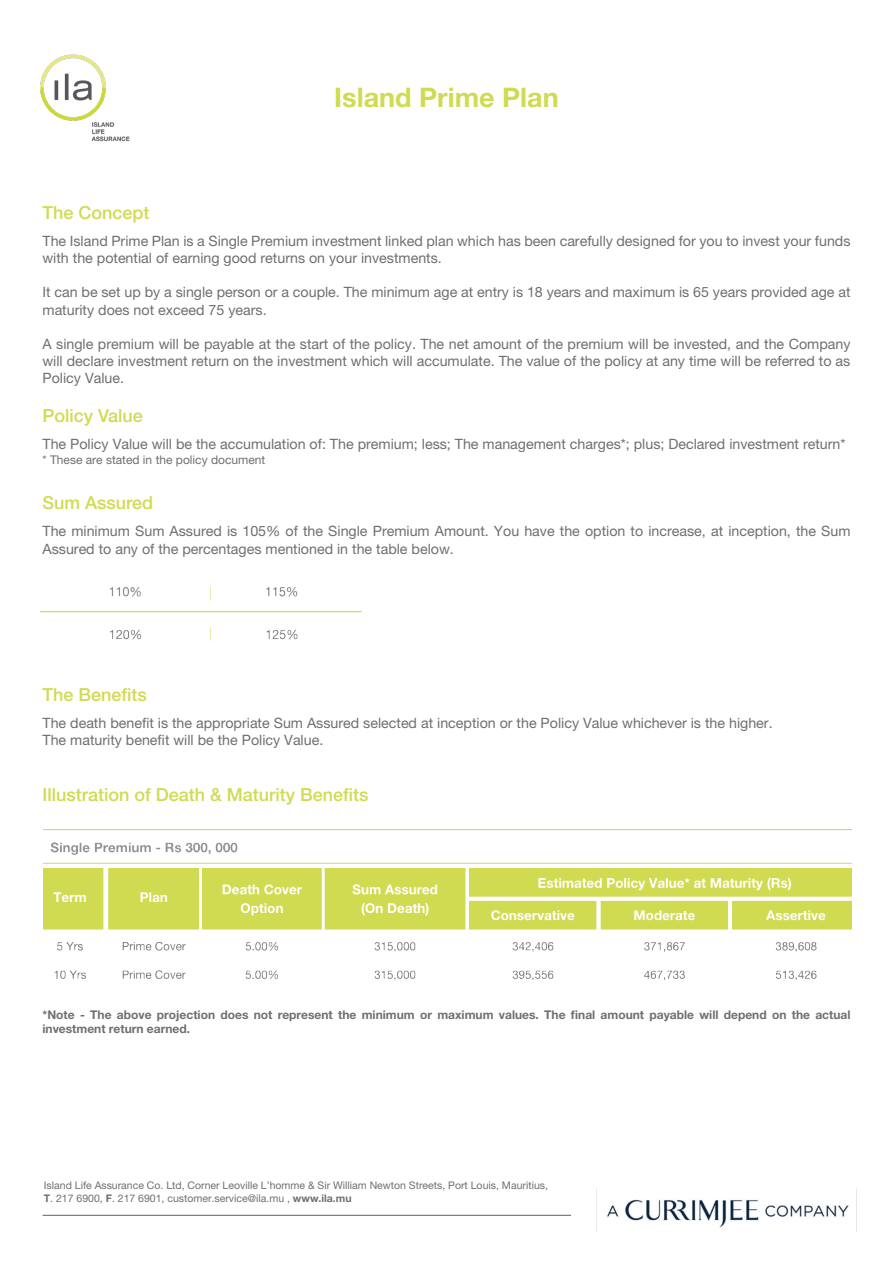
<style>
.page{position:relative;width:893px;height:1263px;background:#fff}
.page>*{position:absolute;margin:0;border:0;box-sizing:border-box;transform-origin:0 0}
.t1{font:700 27px "Helvetica Neue LT Pro";color:#d0db51}
.t2{font:500 18px "Helvetica Neue LT Pro";color:#d0db51}
.t3{font:14.25px/17.1px "Helvetica Neue LT Pro";color:#6f6f6f}
.t4{font:700 12px/14.4px "Helvetica Neue LT Pro";color:#6f6f6f}
.t5{font:12px "Helvetica Neue LT Pro";color:#6f6f6f}
.t6{font:10.5px "Helvetica Neue LT Pro";color:#6f6f6f}
.s1{font-weight:700}
</style>
<div class="page">
<img style="left:596px;top:1188px;width:261px;height:44px">
<hr style="left:43px;top:1215px;width:528px;height:1px;background:#5e5f5f">
<img style="left:40px;top:588px;width:321px;height:53px">
<img style="left:44px;top:830px;width:808px;height:151px">
<img style="left:40px;top:54px;width:90px;height:88px">
<p class="t2" style="left:43px;top:202px;width:109px">The Concept</p>
<p class="t1" style="left:334px;top:81px;width:226px">Island Prime Plan</p>
<p class="t3" style="left:43px;top:232px;width:809px">The Island Prime Plan is a Single Premium investment linked plan which has been carefully designed for you to invest your funds with the potential of earning good returns on your investments.</p>
<p class="t3" style="left:43px;top:284px;width:809px">It can be set up by a single person or a couple. The minimum age at entry is 18 years and maximum is 65 years provided age at maturity does not exceed 75 years.</p>
<p class="t3" style="left:43px;top:335px;width:809px;text-align:justify">A single premium will be payable at the start of the policy. The net amount of the premium will be invested, and the Company will declare investment return on the investment which will accumulate. The value of the policy at any time will be referred to as Policy Value.</p>
<p class="t2" style="left:43px;top:405px;width:102px">Policy Value</p>
<p class="t3" style="left:43px;top:435px;width:804px">The Policy Value will be the accumulation of: The premium; less; The management charges*; plus; Declared investment return*</p>
<p class="t5" style="left:43px;top:452px;width:224px">* These are stated in the policy document</p>
<p class="t2" style="left:43px;top:492px;width:112px">Sum Assured</p>
<p class="t3" style="left:43px;top:523px;width:809px">The minimum Sum Assured is 105% of the Single Premium Amount. You have the option to increase, at inception, the Sum<br>Assured to any of the percentages mentioned in the table below.</p>
<p class="t2" style="left:43px;top:684px;width:106px">The Benefits</p>
<p class="t3" style="left:43px;top:714px;width:732px">The death benefit is the appropriate Sum Assured selected at inception or the Policy Value whichever is the higher.</p>
<p class="t3" style="left:43px;top:731px;width:282px">The maturity benefit will be the Policy Value.</p>
<p class="t2" style="left:43px;top:783px;width:328px">Illustration of Death &amp; Maturity Benefits</p>
<p class="t4" style="left:43px;top:1007px;width:809px">*Note - The above projection does not represent the minimum or maximum values. The final amount payable will depend on the actual investment return earned.</p>
<p class="t6" style="left:44px;top:1179px;width:506px">Island Life Assurance Co. Ltd, Corner Leoville L’homme &amp; Sir William Newton Streets, Port Louis, Mauritius,</p>
<p class="t6" style="left:44px;top:1192px;width:309px"><span class="s1">T</span>. 217 6900, <span class="s1">F</span>. 217 6901, customer.service@ila.mu , <span class="s1">www.ila.mu</span></p>
</div>
